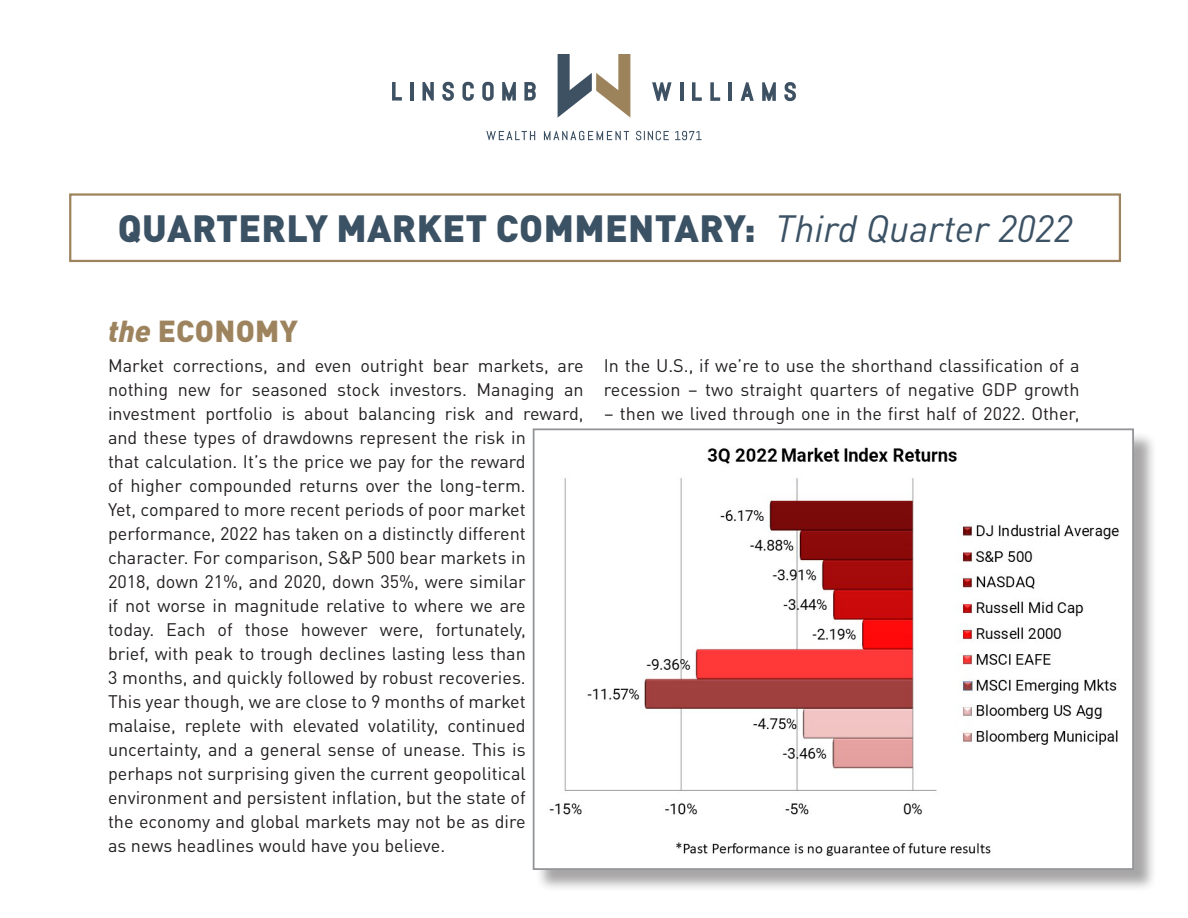
<style>
.page{position:relative;width:1188px;height:918px;background:#fff}
.page>*{position:absolute;margin:0;border:0;box-sizing:border-box;transform-origin:0 0}
.t1{font:900 37.5px "DIN Pro";letter-spacing:.01em;color:#3b5164}
.t2{font:900 30px "DIN Pro";letter-spacing:.01em;color:#9d845e}
.t3{font:18px/24px "DIN Pro";color:#231f20}
.s1{font-weight:400;font-style:italic}
.s2{font-style:italic}
</style>
<div class="page">
<svg style="left:558px;top:54px;width:72px;height:64px"></svg>
<svg style="left:486px;top:131px;width:49px;height:9px"></svg>
<svg style="left:544px;top:131px;width:85px;height:9px"></svg>
<svg style="left:636px;top:131px;width:33px;height:9px"></svg>
<svg style="left:675px;top:131px;width:27px;height:9px"></svg>
<svg style="left:392px;top:82px;width:10px;height:19px"></svg>
<hr style="left:410px;top:82px;width:4px;height:19px;background:#3d5163">
<svg style="left:423px;top:82px;width:11px;height:19px"></svg>
<svg style="left:442px;top:82px;width:12px;height:19px"></svg>
<svg style="left:462px;top:82px;width:12px;height:19px"></svg>
<svg style="left:482px;top:82px;width:12px;height:19px"></svg>
<svg style="left:502px;top:82px;width:14px;height:19px"></svg>
<svg style="left:524px;top:82px;width:12px;height:19px"></svg>
<svg style="left:652px;top:82px;width:20px;height:19px"></svg>
<hr style="left:680px;top:82px;width:3px;height:19px;background:#3d5163">
<svg style="left:692px;top:82px;width:10px;height:19px"></svg>
<svg style="left:710px;top:82px;width:10px;height:19px"></svg>
<hr style="left:729px;top:82px;width:3px;height:19px;background:#3d5163">
<svg style="left:741px;top:82px;width:13px;height:19px"></svg>
<svg style="left:762px;top:82px;width:14px;height:19px"></svg>
<svg style="left:784px;top:82px;width:12px;height:19px"></svg>
<div style="left:69px;top:193px;width:1052px;height:69px;border:2px solid #9d845e"></div>
<div style="left:535px;top:431px;width:622px;height:462px;background:#231f20;opacity:.4"></div>
<img style="left:536px;top:431px;width:595px;height:436px">
<div style="left:533px;top:428px;width:601px;height:442px;border:2px solid #939598"></div>
<p class="t1" style="left:118px;top:198px;width:956px">QUARTERLY MARKET COMMENTARY: <span class="s1">Third Quarter 2022</span></p>
<p class="t2" style="left:108px;top:307px;width:191px"><span class="s2">the</span> ECONOMY</p>
<p class="t3" style="left:108px;top:352px;width:477px">Market corrections, and even outright bear markets, are nothing new for seasoned stock investors. Managing an investment portfolio is about balancing risk and reward, and these types of drawdowns represent the risk in<br>that calculation. It’s the price we pay for the reward<br>of higher compounded returns over the long-term.<br>Yet, compared to more recent periods of poor market performance, 2022 has taken on a distinctly different character. For comparison, S&amp;P 500 bear markets in<br>2018, down 21%, and 2020, down 35%, were similar<br>if not worse in magnitude relative to where we are<br>today. Each of those however were, fortunately,<br>brief, with peak to trough declines lasting less than<br>3 months, and quickly followed by robust recoveries.<br>This year though, we are close to 9 months of market malaise, replete with elevated volatility, continued uncertainty, and a general sense of unease. This is perhaps not surprising given the current geopolitical environment and persistent inflation, but the state of<br>the economy and global markets may not be as dire<br>as news headlines would have you believe.</p>
<p class="t3" style="left:604px;top:352px;width:477px">In the U.S., if we’re to use the shorthand classification of a recession – two straight quarters of negative GDP growth</p>
<p class="t3" style="left:604px;top:400px;width:477px">– then we lived through one in the first half of 2022. Other,</p>
</div>
